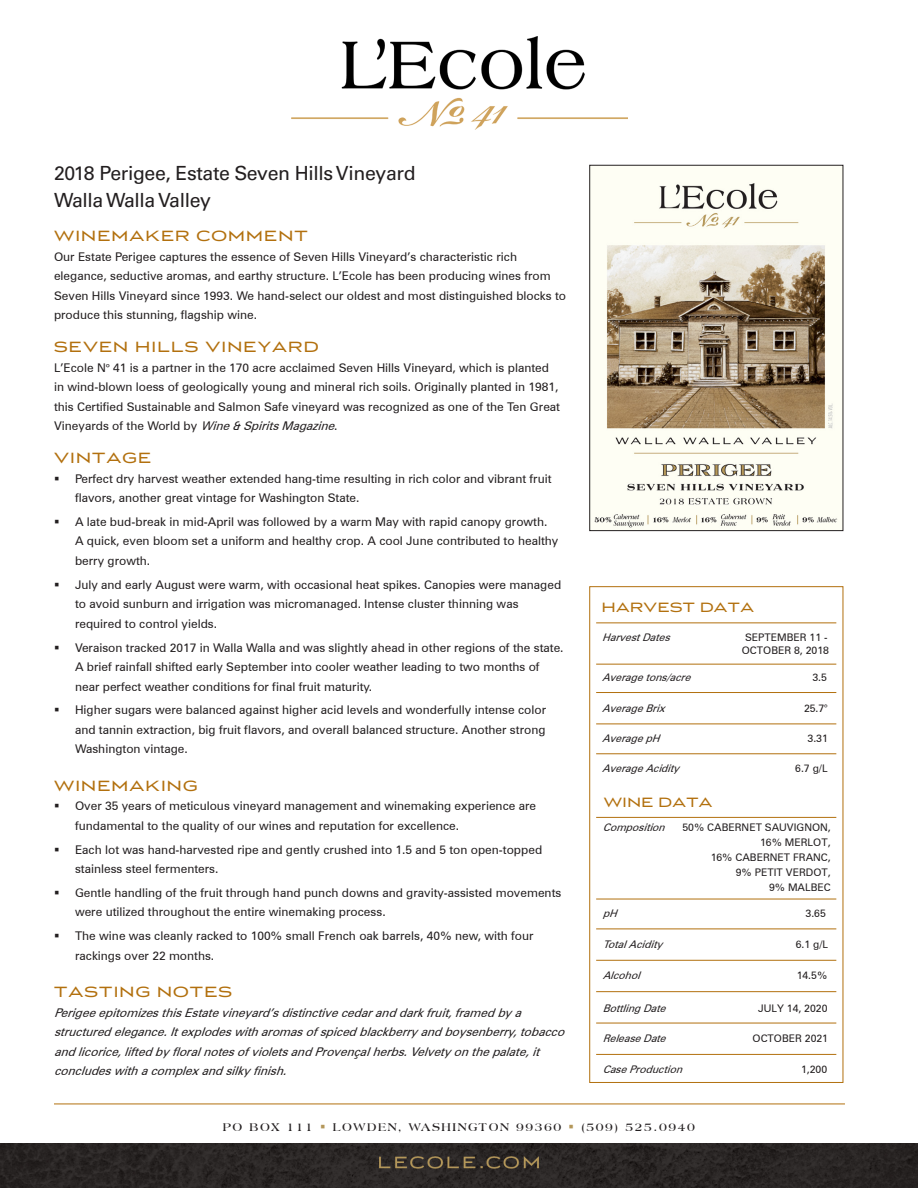
<style>
.page{position:relative;width:918px;height:1188px;background:#fff}
.page>*{position:absolute;margin:0;border:0;box-sizing:border-box;transform-origin:0 0}
.t1{font:19.5px "Univers LT Std";letter-spacing:-.02em;color:#231f20}
.t2{font:16.5px "Luxury Gold";letter-spacing:.07em;color:#b2700e}
.t3{font:15px "Luxury Gold";letter-spacing:.03em;color:#b2700e}
.Bullet_points{font:12px/19.5px "Zurich BT";color:#231f20}
.text{font:12px/19.5px "Zurich BT";color:#231f20}
.text_italic{font:italic 12px/19.5px "Zurich BT";color:#231f20}
.t4{font:700 12px "Americana BT";letter-spacing:.13em;color:#231f20}
.Harvest_Date_Text{font:10.5px/15px "Zurich BT";color:#231f20;text-align:right}
.Harvest_Date_Text-2{font:italic 10.5px "Zurich BT";color:#231f20}
.s1{font-family:"Minion Pro"}
.s2{font-style:italic}
.s3{color:#b4975a}
</style>
<div class="page">
<img style="left:291px;top:37px;width:337px;height:93px">
<div style="left:589px;top:586px;width:254px;height:497px;border:1px solid #b2700e"></div>
<hr style="left:54px;top:1104px;width:791px;height:1px;background:#b2700e">
<img style="left:591px;top:167px;width:250px;height:362px">
<div style="left:589px;top:165px;width:254px;height:366px;border:1px solid #231f20"></div>
<img style="left:0;top:1143px;width:918px;height:45px">
<hr style="left:596px;top:664px;width:240px;height:1px;background:#b2700e">
<hr style="left:596px;top:692px;width:240px;height:1px;background:#b2700e">
<hr style="left:596px;top:724px;width:240px;height:1px;background:#b2700e">
<hr style="left:596px;top:754px;width:240px;height:1px;background:#b2700e">
<hr style="left:596px;top:623px;width:240px;height:1px;background:#b2700e">
<hr style="left:596px;top:899px;width:240px;height:1px;background:#b2700e">
<hr style="left:596px;top:929px;width:240px;height:1px;background:#b2700e">
<hr style="left:596px;top:960px;width:240px;height:1px;background:#b2700e">
<hr style="left:596px;top:991px;width:240px;height:1px;background:#b2700e">
<hr style="left:596px;top:817px;width:240px;height:1px;background:#b2700e">
<hr style="left:596px;top:1023px;width:240px;height:1px;background:#b2700e">
<hr style="left:596px;top:1054px;width:240px;height:1px;background:#b2700e">
<h1 class="t1" style="left:54px;top:161px;width:363px">2018 Perigee, Estate Seven Hills Vineyard</h1>
<h1 class="t1" style="left:54px;top:188px;width:159px">Walla Walla Valley</h1>
<p class="t2" style="left:54px;top:227px;width:255px">WINEMAKER COMMENT</p>
<p class="text" style="left:54px;top:247px;width:514px">Our Estate Perigee captures the essence of Seven Hills Vineyard’s characteristic rich elegance, seductive aromas, and earthy structure. L’Ecole has been producing wines from Seven Hills Vineyard since 1993. We hand-select our oldest and most distinguished blocks to produce this stunning, flagship wine.</p>
<p class="t2" style="left:54px;top:338px;width:266px">SEVEN HILLS VINEYARD</p>
<p class="text" style="left:54px;top:358px;width:508px">L’Ecole N<span class="s1">°</span> 41 is a partner in the 170 acre acclaimed Seven Hills Vineyard, which is planted in wind-blown loess of geologically young and mineral rich soils. Originally planted in 1981, this Certified Sustainable and Salmon Safe vineyard was recognized as one of the Ten Great V i n e y a r d s o f t h e W o r l d b y <span class="s2">Wine&amp;SpiritsMagazine</span>.</p>
<p class="t2" style="left:54px;top:449px;width:99px">VINTAGE</p>
<p class="Bullet_points" style="left:75px;top:469px;width:478px">Perfect dry harvest weather extended hang-time resulting in rich color and vibrant fruit flavors, another great vintage for Washington State.</p>
<p class="Bullet_points" style="left:75px;top:512px;width:485px">A late bud-break in mid-April was followed by a warm May with rapid canopy growth.<br>A quick, even bloom set a uniform and healthy crop. A cool June contributed to healthy berry growth.</p>
<p class="Bullet_points" style="left:75px;top:575px;width:488px">July and early August were warm, with occasional heat spikes. Canopies were managed to avoid sunburn and irrigation was micromanaged. Intense cluster thinning was required to control yields.</p>
<p class="Bullet_points" style="left:75px;top:638px;width:490px">Veraison tracked 2017 in Walla Walla and was slightly ahead in other regions of the state.<br>A brief rainfall shifted early September into cooler weather leading to two months of near perfect weather conditions for final fruit maturity.</p>
<p class="Bullet_points" style="left:75px;top:700px;width:473px;text-align:justify">Higher sugars were balanced against higher acid levels and wonderfully intense color and tannin extraction, big fruit flavors, and overall balanced structure. Another strong Washington vintage.</p>
<p class="t2" style="left:54px;top:777px;width:145px">WINEMAKING</p>
<p class="Bullet_points" style="left:75px;top:796px;width:463px">Over 35 years of meticulous vineyard management and winemaking experience are fundamental to the quality of our wines and reputation for excellence.</p>
<p class="Bullet_points" style="left:75px;top:839px;width:469px">Each lot was hand-harvested ripe and gently crushed into 1.5 and 5 ton open-topped stainless steel fermenters.</p>
<p class="Bullet_points" style="left:75px;top:883px;width:488px">Gentle handling of the fruit through hand punch downs and gravity-assisted movements were utilized throughout the entire winemaking process.</p>
<p class="Bullet_points" style="left:75px;top:926px;width:460px">The wine was cleanly racked to 100% small French oak barrels, 40% new, with four rackings over 22 months.</p>
<p class="t2" style="left:54px;top:983px;width:180px">TASTING NOTES</p>
<p class="text_italic" style="left:54px;top:1002px;width:516px">PerigeeepitomizesthisEstatevineyard’sdistinctivecedaranddarkfruit,framedbya structuredelegance.Itexplodeswitharomasofspicedblackberryandboysenberry,tobacco andlicorice,liftedbyfloralnotesofvioletsandProvençalherbs.Velvetyonthepalate,it concludeswithacomplexandsilkyfinish.</p>
<p class="t3" style="left:602px;top:599px;width:154px">HARVEST DATA</p>
<p class="Harvest_Date_Text-2" style="left:602px;top:631px;width:73px">HarvestDates</p>
<p class="Harvest_Date_Text" style="left:742px;top:630px;width:89px;line-height:13.5px;text-align:center">SEPTEMBER 11 -<br>OCTOBER 8, 2018</p>
<p class="Harvest_Date_Text-2" style="left:602px;top:670px;width:94px">Averagetons/acre</p>
<p class="Harvest_Date_Text" style="left:812px;top:669px;width:16px">3.5</p>
<p class="Harvest_Date_Text-2" style="left:602px;top:702px;width:68px">AverageBrix</p>
<p class="Harvest_Date_Text" style="left:804px;top:701px;width:25px">25.7°</p>
<p class="Harvest_Date_Text-2" style="left:602px;top:732px;width:63px">AveragepH</p>
<p class="Harvest_Date_Text" style="left:808px;top:730px;width:22px">3.31</p>
<p class="Harvest_Date_Text-2" style="left:602px;top:761px;width:83px">AverageAcidity</p>
<p class="Harvest_Date_Text" style="left:795px;top:760px;width:34px">6.7 g/L</p>
<p class="t3" style="left:604px;top:794px;width:110px">WINE DATA</p>
<p class="Harvest_Date_Text-2" style="left:603px;top:821px;width:68px">Composition</p>
<p class="Harvest_Date_Text" style="left:683px;top:820px;width:150px">50% CABERNET SAUVIGNON,<br>16% MERLOT,<br>16% CABERNET FRANC,<br>9% PETIT VERDOT,<br>9% MALBEC</p>
<p class="Harvest_Date_Text-2" style="left:603px;top:907px;width:20px">pH</p>
<p class="Harvest_Date_Text" style="left:806px;top:905px;width:22px">3.65</p>
<p class="Harvest_Date_Text-2" style="left:603px;top:938px;width:65px">TotalAcidity</p>
<p class="Harvest_Date_Text" style="left:796px;top:937px;width:34px">6.1 g/L</p>
<p class="Harvest_Date_Text-2" style="left:603px;top:969px;width:43px">Alcohol</p>
<p class="Harvest_Date_Text" style="left:797px;top:968px;width:32px">14.5%</p>
<p class="Harvest_Date_Text-2" style="left:603px;top:1002px;width:68px">BottlingDate</p>
<p class="Harvest_Date_Text" style="left:758px;top:1001px;width:71px">JULY 14, 2020</p>
<p class="Harvest_Date_Text-2" style="left:603px;top:1032px;width:68px">ReleaseDate</p>
<p class="Harvest_Date_Text" style="left:753px;top:1031px;width:77px">OCTOBER 2021</p>
<p class="Harvest_Date_Text-2" style="left:603px;top:1063px;width:85px">CaseProduction</p>
<p class="Harvest_Date_Text" style="left:801px;top:1062px;width:28px">1,200</p>
<p class="t4" style="left:223px;top:1119px;width:474px">PO BOX 111 <span class="s3">▪</span> LOWDEN, WASHINGTON 99360 <span class="s3">▪</span> (509) 525.0940</p>
</div>
